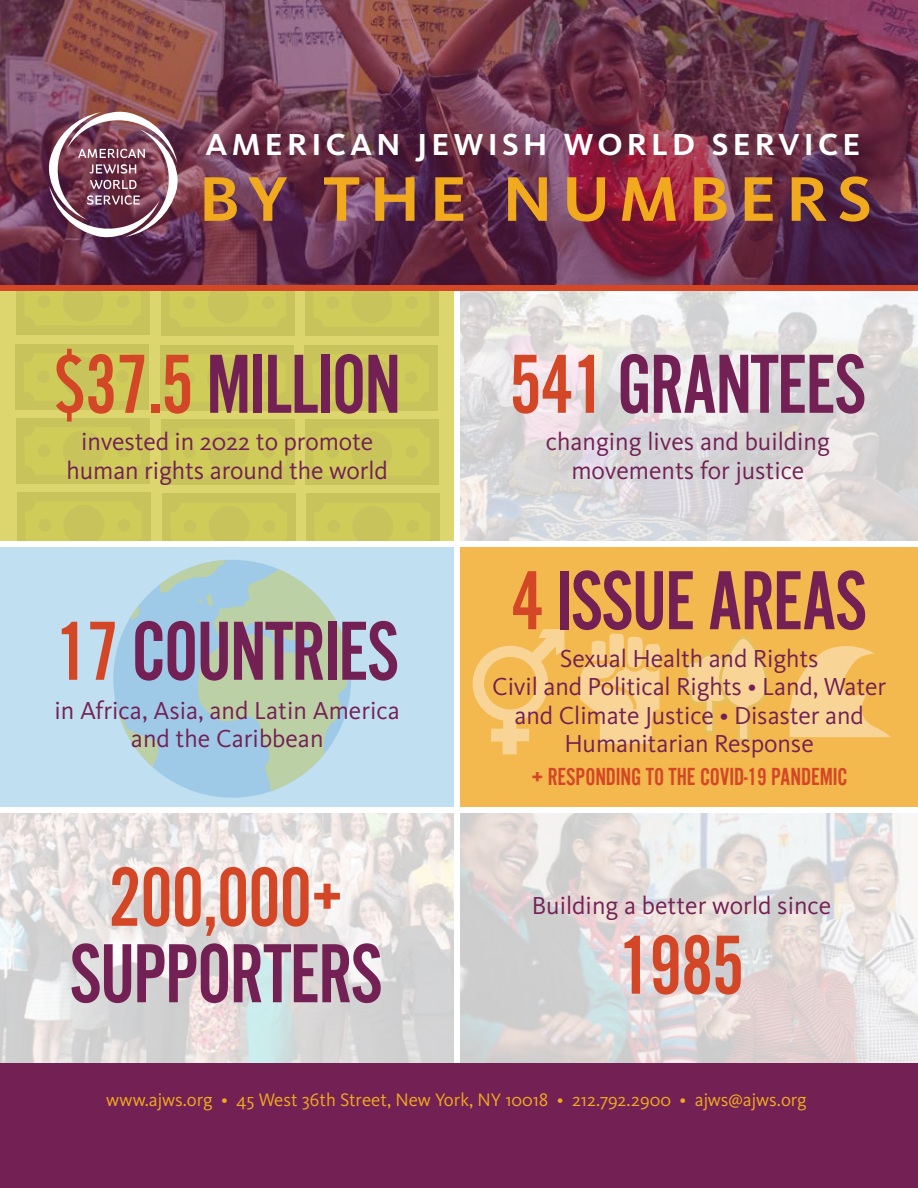
<style>
.page{position:relative;width:918px;height:1188px;background:#fff}
.page>*{position:absolute;margin:0;border:0;box-sizing:border-box;transform-origin:0 0}
.t1{font:87px "Alternate Gothic Com No 2";letter-spacing:-.02em;color:#732154}
.t2{font:87px "Alternate Gothic Com No 2";letter-spacing:-.02em;color:#d34727}
.t3{font:500 84px "Kievit Pro";letter-spacing:.1em;color:#f1aa1e}
.t4{font:500 40.5px "Kievit Pro";letter-spacing:.09em;color:#fff}
.t5{font:25.5px/28.5px "Kievit Pro";letter-spacing:-.005em;color:#732154;text-align:center}
.t6{font:25.5px "Alternate Gothic Com No 2";letter-spacing:-.005em;color:#d34727}
.t7{font:18.75px "Kievit Pro";color:#f1aa1e}
.s1{color:#d34727}
.s2{font-size:33px}
</style>
<div class="page">
<div style="left:0;top:285px;width:459px;height:302px;background:#ddd66e"></div>
<div style="left:15px;top:344px;width:134px;height:66px;background:#c8c35b"></div>
<div style="left:16px;top:418px;width:133px;height:66px;background:#c8c35b"></div>
<div style="left:17px;top:492px;width:133px;height:66px;background:#d0cc5a"></div>
<svg style="left:25px;top:541px;width:117px;height:7px"></svg>
<div style="left:63px;top:505px;width:41px;height:41px;background:#c8c35b;border-radius:50%"></div>
<div style="left:16px;top:269px;width:133px;height:65px;background:#d0cc5a"></div>
<svg style="left:24px;top:290px;width:117px;height:1px"></svg>
<div style="left:62px;top:281px;width:41px;height:41px;background:#c8c35b;border-radius:50%"></div>
<div style="left:161px;top:345px;width:133px;height:66px;background:#c8c35b"></div>
<div style="left:161px;top:419px;width:134px;height:66px;background:#c8c35b"></div>
<div style="left:162px;top:494px;width:134px;height:65px;background:#d0cc5a"></div>
<svg style="left:170px;top:541px;width:117px;height:7px"></svg>
<div style="left:209px;top:506px;width:41px;height:41px;background:#c8c35b;border-radius:50%"></div>
<div style="left:161px;top:270px;width:134px;height:66px;background:#d0cc5a"></div>
<svg style="left:169px;top:290px;width:117px;height:1px"></svg>
<div style="left:208px;top:282px;width:41px;height:41px;background:#c8c35b;border-radius:50%"></div>
<div style="left:304px;top:345px;width:134px;height:66px;background:#c8c35b"></div>
<div style="left:305px;top:419px;width:133px;height:66px;background:#c8c35b"></div>
<div style="left:306px;top:494px;width:133px;height:65px;background:#d0cc5a"></div>
<svg style="left:314px;top:541px;width:117px;height:7px"></svg>
<div style="left:352px;top:506px;width:41px;height:41px;background:#c8c35b;border-radius:50%"></div>
<div style="left:305px;top:270px;width:133px;height:66px;background:#d0cc5a"></div>
<svg style="left:313px;top:290px;width:117px;height:1px"></svg>
<div style="left:351px;top:282px;width:41px;height:41px;background:#c8c35b;border-radius:50%"></div>
<div style="left:458px;top:539px;width:460px;height:272px;background:#f4b94e"></div>
<svg style="left:460px;top:290px;width:458px;height:252px;background:#e0ddde"></svg>
<div style="left:0;top:548px;width:455px;height:259px;background:#c0dff0"></div>
<svg style="left:113px;top:560px;width:238px;height:238px"></svg>
<svg style="left:790px;top:646px;width:101px;height:91px"></svg>
<svg style="left:0;top:813px;width:455px;height:251px;background:#e1dedd"></svg>
<svg style="left:460px;top:813px;width:458px;height:251px;background:#e0dbdb"></svg>
<img style="left:0;top:0;width:918px;height:285px">
<svg style="left:579px;top:634px;width:82px;height:110px"></svg>
<svg style="left:529px;top:629px;width:36px;height:35px"></svg>
<div style="left:474px;top:647px;width:73px;height:73px;background:#f8d596;border-radius:50%"></div>
<div style="left:473px;top:646px;width:75px;height:75px;border:2px solid #fff;border-radius:50%"></div>
<div style="left:484px;top:657px;width:53px;height:53px;background:#f4b94e;border-radius:50%"></div>
<svg style="left:490px;top:715px;width:40px;height:40px"></svg>
<svg style="left:682px;top:636px;width:86px;height:106px"></svg>
<svg style="left:49px;top:112px;width:129px;height:125px"></svg>
<div style="left:455px;top:288px;width:5px;height:776px;background:#fff"></div>
<div style="left:0;top:542px;width:918px;height:5px;background:#fff"></div>
<div style="left:0;top:807px;width:918px;height:6px;background:#fff"></div>
<div style="left:0;top:285px;width:918px;height:5px;background:#d34727"></div>
<div style="left:0;top:1064px;width:918px;height:124px;background:#732154"></div>
<h3 class="t4" style="left:205px;top:117px;width:657px">american jewish world service</h3>
<h2 class="t3" style="left:198px;top:142px;width:676px">by the numbers</h2>
<h1 class="t1" style="left:53px;top:340px;width:349px"><span class="s1">$37.5</span> MILLION</h1>
<p class="t5" style="left:67px;top:427px;width:323px">invested in 2022 to promote human rights around the world</p>
<h1 class="t1" style="left:55px;top:607px;width:345px"><span class="s1">17</span> COUNTRIES</h1>
<p class="t5" style="left:55px;top:696px;width:347px">in Africa, Asia, and Latin America and the Caribbean</p>
<h1 class="t2" style="left:109px;top:853px;width:236px">200,000+</h1>
<h1 class="t1" style="left:70px;top:929px;width:315px">SUPPORTERS</h1>
<h1 class="t1" style="left:509px;top:340px;width:359px"><span class="s1">541</span> GRANTEES</h1>
<p class="t5" style="left:546px;top:427px;width:286px">changing lives and building movements for justice</p>
<h1 class="t1" style="left:511px;top:556px;width:358px"><span class="s1">4</span> ISSUE AREAS</h1>
<p class="t5" style="left:492px;top:644px;width:396px">Sexual Health and Rights<br>Civil and Political Rights • Land, Water and Climate Justice • Disaster and<br>Humanitarian Response</p>
<p class="t6" style="left:531px;top:764px;width:318px"><span class="s2">+</span> RESPONDING TO THE COVID-19 PANDEMIC</p>
<p class="t5" style="left:532px;top:891px;width:301px">Building a better world since</p>
<h1 class="t2" style="left:618px;top:921px;width:129px">1985</h1>
<p class="t7" style="left:106px;top:1089px;width:702px">www.ajws.org • 45 West 36th Street, New York, NY 10018 • 212.792.2900 • ajws@ajws.org</p>
</div>
